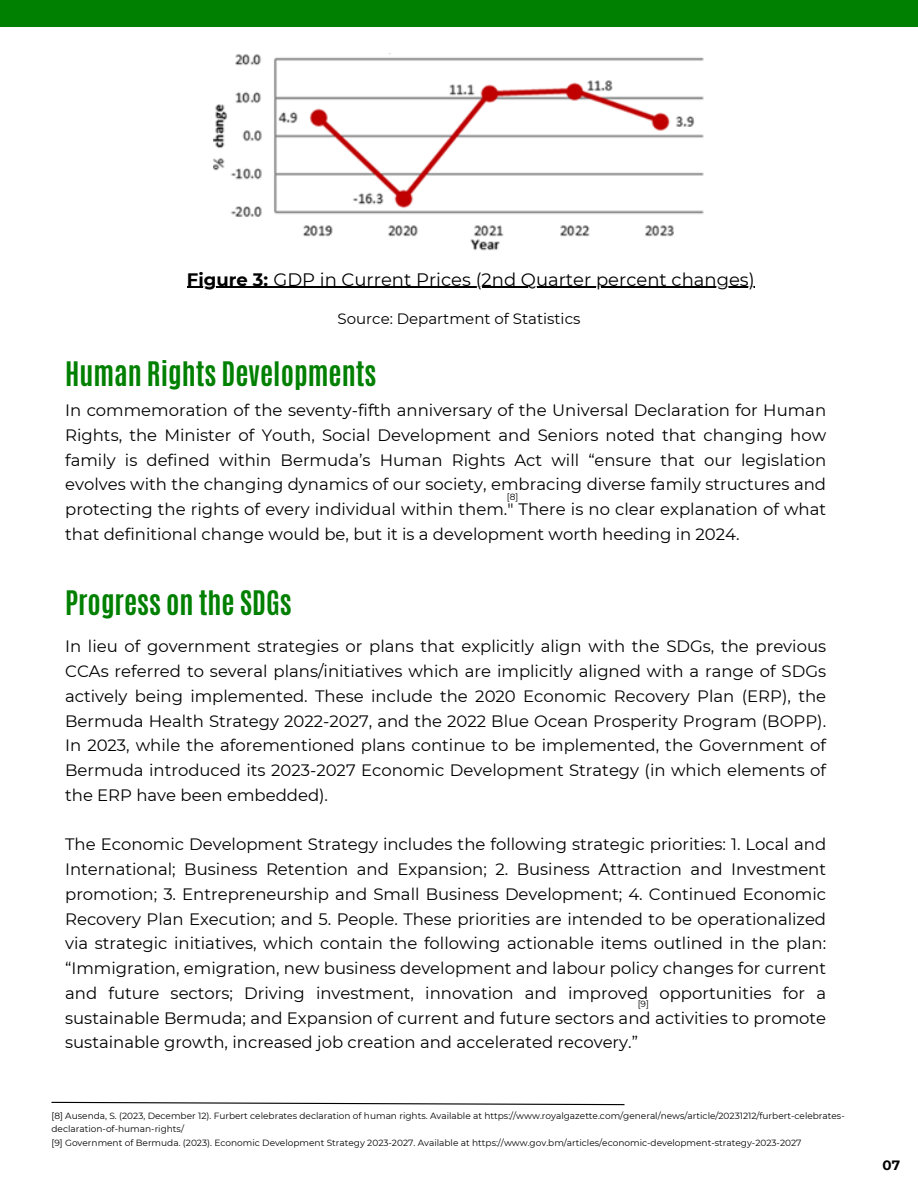
<style>
.page{position:relative;width:918px;height:1188px;background:#fff}
.page>*{position:absolute;margin:0;border:0;box-sizing:border-box;transform-origin:0 0}
.t1{font:700 28.2px "Antonio";color:#008000}
.t2{font:18px "Montserrat";color:#000}
.t3{font:16.5px/24.8px "Montserrat";color:#000;text-align:justify}
.t4{font:15px "Montserrat";color:#000}
.t5{font:700 13.5px "Montserrat";color:#000}
.t6{font:9px/13.5px "Montserrat";color:#000}
.s1{font-weight:700}
</style>
<div class="page">
<div style="left:0;top:0;width:918px;height:27px;background:#008000"></div>
<img style="left:214px;top:53px;width:490px;height:198px">
<hr style="left:187px;top:287px;width:86px;height:1px;background:#000">
<hr style="left:273px;top:287px;width:482px;height:1px;background:#000">
<svg style="left:51px;top:1101px;width:574px;height:5px"></svg>
<h2 class="t2" style="left:187px;top:268px;width:569px"><span class="s1">Figure 3:</span> GDP in Current Prices (2nd Quarter percent changes)</h2>
<h1 class="t4" style="left:338px;top:309px;width:244px">Source: Department of Statistics</h1>
<h2 class="t1" style="left:65px;top:354px;width:313px">Human Rights Developments</h2>
<p class="t3" style="left:65px;top:398px;width:763px">In commemoration of the seventy-fifth anniversary of the Universal Declaration for Human Rights, the Minister of Youth, Social Development and Seniors noted that changing how family is defined within Bermuda’s Human Rights Act will “ensure that our legislation evolves with the changing dynamics of our society, embracing diverse family structures and protecting the rights of every individual within them." There is no clear explanation of what that definitional change would be, but it is a development worth heeding in 2024.</p>
<p class="t6" style="left:507px;top:490px;width:13px">[8]</p>
<h2 class="t1" style="left:65px;top:583px;width:228px">Progress on the SDGs</h2>
<h2 class="t3" style="left:65px;top:634px;width:763px">In lieu of government strategies or plans that explicitly align with the SDGs, the previous CCAs referred to several plans/initiatives which are implicitly aligned with a range of SDGs actively being implemented. These include the 2020 Economic Recovery Plan (ERP), the Bermuda Health Strategy 2022-2027, and the 2022 Blue Ocean Prosperity Program (BOPP).<br>In 2023, while the aforementioned plans continue to be implemented, the Government of Bermuda introduced its 2023-2027 Economic Development Strategy (in which elements of the ERP have been embedded).</h2>
<h3 class="t3" style="left:65px;top:832px;width:763px">The Economic Development Strategy includes the following strategic priorities: 1. Local and International; Business Retention and Expansion; 2. Business Attraction and Investment promotion; 3. Entrepreneurship and Small Business Development; 4. Continued Economic Recovery Plan Execution; and 5. People. These priorities are intended to be operationalized via strategic initiatives, which contain the following actionable items outlined in the plan: “Immigration, emigration, new business development and labour policy changes for current and future sectors; Driving investment, innovation and improved opportunities for a sustainable Bermuda; and Expansion of current and future sectors and activities to promote sustainable growth, increased job creation and accelerated recovery.”</h3>
<p class="t6" style="left:638px;top:997px;width:13px">[9]</p>
<p class="t6" style="left:51px;top:1109px;width:795px">[8] Ausenda, S. (2023, December 12). Furbert celebrates declaration of human rights. Available at https://www.royalgazette.com/general/news/article/20231212/furbert-celebrates&shy;declaration-of-human-rights/</p>
<p class="t6" style="left:51px;top:1136px;width:752px">[9] Government of Bermuda. (2023). Economic Development Strategy 2023-2027. Available at https://www.gov.bm/articles/economic-development-strategy-2023-2027</p>
<p class="t5" style="left:883px;top:1157px;width:19px">07</p>
</div>
